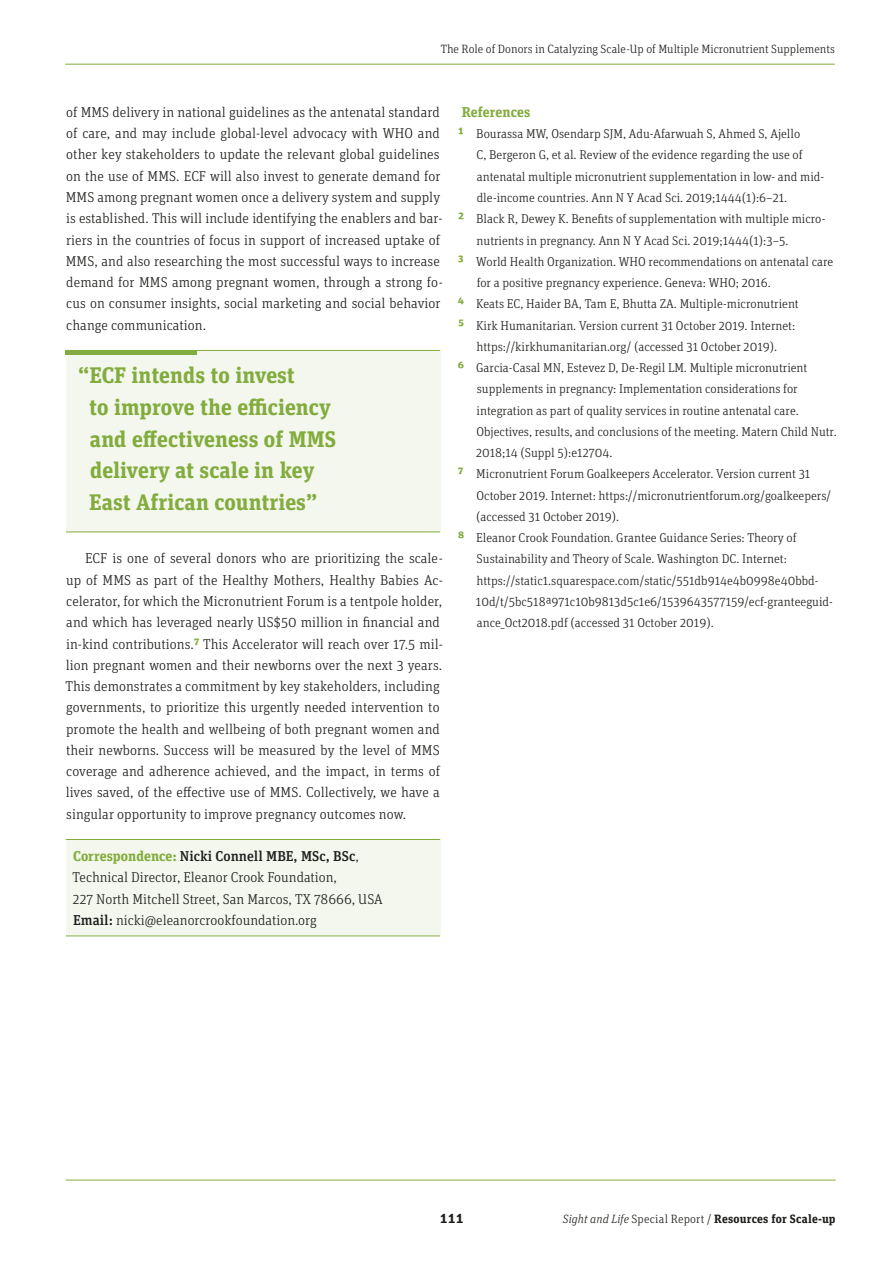
<style>
.page{position:relative;width:893px;height:1263px;background:#fff}
.page>*{position:absolute;margin:0;border:0;box-sizing:border-box;transform-origin:0 0}
.t1{font:700 22.5px/32px "Unit Slab Pro";color:#83ac3e}
.t2{font:300 14.25px/21.3px "Unit Slab Pro";letter-spacing:.005em;color:#1d1d1b}
.t3{font:700 14.25px "Unit Slab Pro";letter-spacing:.005em;color:#83ac3e}
.t4{font:700 14.25px "Unit Slab Pro";color:#1d1d1b}
.t5{font:300 12.75px "Unit Slab Pro";color:#1d1d1b}
.t6{font:300 12px "Unit Slab Pro";color:#1d1d1b}
.t7{font:700 12px "Unit Slab Pro";letter-spacing:.015em;color:#1d1d1b}
.s1{font-weight:700;font-size:15px;color:#83ac3e}
.s2{font-weight:700;color:#83ac3e}
.s3{font-weight:500}
.s4{font-weight:300;font-style:italic}
.s5{font-weight:300}
</style>
<div class="page">
<div style="left:66px;top:351px;width:374px;height:180px;background:#f4f7ee"></div>
<div style="left:66px;top:840px;width:374px;height:95px;background:#f4f7ee"></div>
<hr style="left:66px;top:350px;width:374px;height:1px;background:#83ac3e">
<hr style="left:66px;top:531px;width:374px;height:1px;background:#83ac3e">
<hr style="left:66px;top:839px;width:374px;height:1px;background:#83ac3e">
<hr style="left:66px;top:935px;width:374px;height:1px;background:#83ac3e">
<hr style="left:66px;top:351px;width:131px;height:4px;background:#83ac3e">
<hr style="left:65px;top:64px;width:770px;height:1px;background:#83ac3e">
<hr style="left:66px;top:1180px;width:770px;height:1px;background:#83ac3e">
<p class="t6" style="left:441px;top:41px;width:396px">The Role of Donors in Catalyzing Scale-Up of Multiple Micronutrient Supplements</p>
<p class="t2" style="left:66px;top:101px;width:378px">of MMS delivery in national guidelines as the antenatal standard of care, and may include global-level advocacy with WHO and other key stakeholders to update the relevant global guidelines on the use of MMS. ECF will also invest to generate demand for MMS among pregnant women once a delivery system and supply is established. This will include identifying the enablers and bar&shy;riers in the countries of focus in support of increased uptake of MMS, and also researching the most successful ways to increase demand for MMS among pregnant women, through a strong fo&shy;cus on consumer insights, social marketing and social behavior change communication.</p>
<h1 class="t1" style="left:89px;top:358px;width:249px;text-indent:-11px">“ECF intends to invest<br>to improve the efficiency and effectiveness of MMS delivery at scale in key<br>East African countries”</h1>
<p class="t2" style="left:65px;top:547px;width:379px;text-indent:20px">ECF is one of several donors who are prioritizing the scale&shy;up of MMS as part of the Healthy Mothers, Healthy Babies Ac&shy;celerator, for which the Micronutrient Forum is a tentpole holder, and which has leveraged nearly US$50 million in financial and in-kind contributions.<span class="s1">7</span> This Accelerator will reach over 17.5 mil&shy;lion pregnant women and their newborns over the next 3 years.<br>This demonstrates a commitment by key stakeholders, including governments, to prioritize this urgently needed intervention to promote the health and wellbeing of both pregnant women and their newborns. Success will be measured by the level of MMS coverage and adherence achieved, and the impact, in terms of lives saved, of the effective use of MMS. Collectively, we have a singular opportunity to improve pregnancy outcomes now.</p>
<p class="t2" style="left:73px;top:845px;width:312px"><span class="s2">Correspondence:</span> <span class="s3">Nicki Connell MBE, MSc, BSc</span>, Technical Director, Eleanor Crook Foundation,<br>227 North Mitchell Street, San Marcos, TX 78666, USA <span class="s3">Email:</span> nicki@eleanorcrookfoundation.org</p>
<p class="t3" style="left:462px;top:102px;width:70px">References</p>
<p class="t5" style="left:458px;top:126px;width:343px"><span class="s1">1</span> Bourassa MW, Osendarp SJM, Adu-Afarwuah S, Ahmed S, Ajello</p>
<p class="t5" style="left:476px;top:147px;width:328px">C, Bergeron G, et al. Review of the evidence regarding the use of</p>
<p class="t5" style="left:477px;top:168px;width:349px">antenatal multiple micronutrient supplementation in low- and mid-</p>
<p class="t5" style="left:477px;top:189px;width:312px">dle-income countries. Ann N Y Acad Sci. 2019;1444(1):6–21.</p>
<p class="t5" style="left:458px;top:211px;width:369px"><span class="s1">2</span> Black R, Dewey K. Benefits of supplementation with multiple micro-</p>
<p class="t5" style="left:477px;top:232px;width:314px">nutrients in pregnancy. Ann N Y Acad Sci. 2019;1444(1):3–5.</p>
<p class="t5" style="left:458px;top:253px;width:377px"><span class="s1">3</span> World Health Organization. WHO recommendations on antenatal care</p>
<p class="t5" style="left:477px;top:274px;width:296px">for a positive pregnancy experience. Geneva: WHO; 2016.</p>
<p class="t5" style="left:458px;top:296px;width:342px"><span class="s1">4</span> Keats EC, Haider BA, Tam E, Bhutta ZA. Multiple-micronutrient</p>
<p class="t5" style="left:458px;top:317px;width:338px"><span class="s1">5</span> Kirk Humanitarian. Version current 31 October 2019. Internet:</p>
<p class="t5" style="left:476px;top:338px;width:302px">https://kirkhumanitarian.org/ (accessed 31 October 2019).</p>
<p class="t5" style="left:458px;top:359px;width:351px"><span class="s1">6</span> Garcia-Casal MN, Estevez D, De-Regil LM. Multiple micronutrient</p>
<p class="t5" style="left:477px;top:381px;width:322px">supplements in pregnancy: Implementation considerations for</p>
<p class="t5" style="left:477px;top:402px;width:324px">integration as part of quality services in routine antenatal care.</p>
<p class="t5" style="left:476px;top:423px;width:362px">Objectives, results, and conclusions of the meeting. Matern Child Nutr.</p>
<p class="t5" style="left:476px;top:445px;width:138px">2018;14 (Suppl 5):e12704.</p>
<p class="t5" style="left:458px;top:466px;width:354px"><span class="s1">7</span> Micronutrient Forum Goalkeepers Accelerator. Version current 31</p>
<p class="t5" style="left:476px;top:487px;width:356px">October 2019. Internet: https://micronutrientforum.org/goalkeepers/</p>
<p class="t5" style="left:476px;top:508px;width:145px">(accessed 31 October 2019).</p>
<p class="t5" style="left:458px;top:530px;width:340px"><span class="s1">8</span> Eleanor Crook Foundation. Grantee Guidance Series: Theory of</p>
<p class="t5" style="left:477px;top:551px;width:312px">Sustainability and Theory of Scale. Washington DC. Internet:</p>
<p class="t5" style="left:476px;top:572px;width:344px">https://static1.squarespace.com/static/551db914e4b0998e40bbd-</p>
<p class="t5" style="left:476px;top:593px;width:358px">10d/t/5bc518a971c10b9813d5c1e6/1539643577159/ecf-granteeguid-</p>
<p class="t5" style="left:477px;top:615px;width:238px">ance_Oct2018.pdf (accessed 31 October 2019).</p>
<p class="t4" style="left:440px;top:1207px;width:26px">111</p>
<p class="t7" style="left:563px;top:1209px;width:274px"><span class="s4">Sight and Life</span> <span class="s5">Special Report /</span> Resources for Scale-up</p>
</div>
